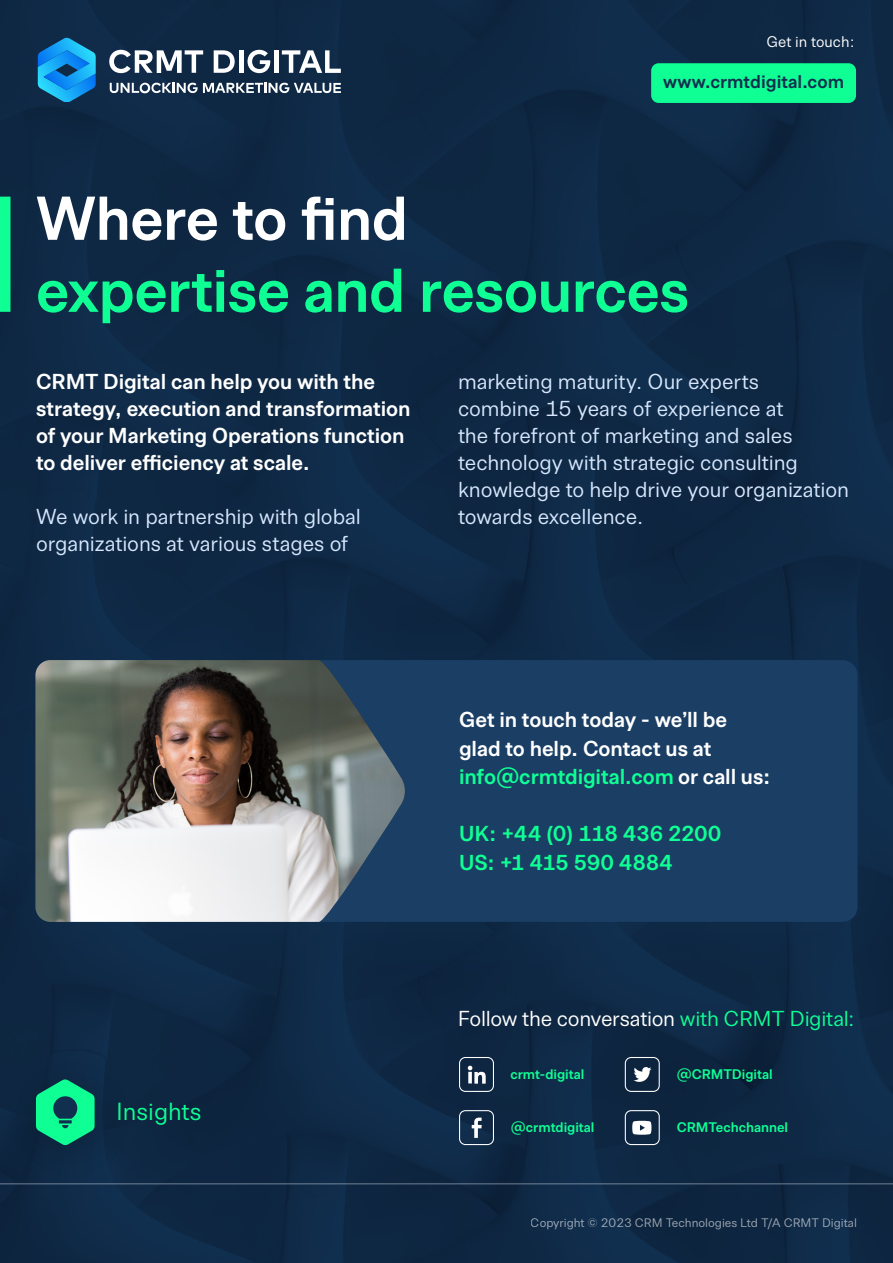
<style>
.page{position:relative;width:893px;height:1263px;background:#fff}
.page>*{position:absolute;margin:0;border:0;box-sizing:border-box;transform-origin:0 0}
.t1{font:700 60px "Allrounder Grotesk";letter-spacing:-.01em;color:#0fff95}
.t2{font:700 60px "Allrounder Grotesk";letter-spacing:-.01em;color:#fff}
.t3{font:24px "Allrounder Grotesk";color:#0fff95}
.t4{font:21px/27px "Allrounder Grotesk";letter-spacing:-.005em;color:#d6e7fd}
.t5{font:700 21px/27px "Allrounder Grotesk";letter-spacing:-.005em;color:#fff}
.t6{font:21px "Allrounder Grotesk";letter-spacing:-.015em;color:#fff}
.t7{font:700 21px/28.5px "Allrounder Grotesk";letter-spacing:-.01em;color:#0fff95}
.t8{font:700 18px "Allrounder Grotesk";color:#112f4f}
.t9{font:15px "Allrounder Grotesk";color:#fff}
.t10{font:700 13.5px "Allrounder Grotesk";color:#0fff95}
.t11{font:12px "Allrounder Grotesk";color:#fff}
.s1{color:#0fff95}
</style>
<div class="page">
<img style="left:0;top:0;width:893px;height:1263px">
<div style="left:0;top:197px;width:10px;height:115px;background:#0fff95"></div>
<hr style="left:0;top:1183px;width:893px;height:1px;background:#ecf4ff">
<div style="left:10px;top:1055px;width:124px;height:127px;background:#0e2743"></div>
<svg style="left:36px;top:1079px;width:59px;height:66px"></svg>
<div style="left:459px;top:1057px;width:35px;height:35px;border:1px solid #fff;border-radius:6px"></div>
<svg style="left:468px;top:1066px;width:18px;height:17px"></svg>
<div style="left:459px;top:1110px;width:35px;height:35px;border:1px solid #fff;border-radius:6px"></div>
<svg style="left:472px;top:1117px;width:10px;height:21px"></svg>
<div style="left:625px;top:1057px;width:35px;height:35px;border:1px solid #fff;border-radius:6px"></div>
<svg style="left:633px;top:1067px;width:18px;height:15px"></svg>
<div style="left:625px;top:1110px;width:35px;height:35px;border:1px solid #fff;border-radius:6px"></div>
<svg style="left:632px;top:1121px;width:19px;height:14px"></svg>
<div style="left:0;top:598px;width:893px;height:396px;background:#0e2845"></div>
<div style="left:35px;top:660px;width:822px;height:262px;background:#1a3e64;border-radius:15px"></div>
<img style="left:35px;top:660px;width:370px;height:262px">
<div style="left:641px;top:53px;width:236px;height:70px;background:#112f4f"></div>
<div style="left:651px;top:63px;width:205px;height:40px;background:#0fff95;border-radius:8px"></div>
<svg style="left:38px;top:38px;width:58px;height:64px;background:#1584c6"></svg>
<svg style="left:109px;top:50px;width:94px;height:23px"></svg>
<svg style="left:214px;top:50px;width:21px;height:23px"></svg>
<hr style="left:239px;top:50px;width:4px;height:23px;background:#fff">
<svg style="left:248px;top:50px;width:22px;height:23px"></svg>
<div style="left:274px;top:50px;width:5px;height:23px;background:#fff"></div>
<svg style="left:282px;top:50px;width:59px;height:23px"></svg>
<svg style="left:110px;top:83px;width:231px;height:10px"></svg>
<p class="t9" style="left:766px;top:30px;width:90px">Get in touch:</p>
<p class="t8" style="left:663px;top:68px;width:182px">www.crmtdigital.com</p>
<h1 class="t2" style="left:36px;top:172px;width:374px">Where to find</h1>
<h1 class="t1" style="left:36px;top:244px;width:655px">expertise and resources</h1>
<p class="t5" style="left:36px;top:366px;width:376px">CRMT Digital can help you with the strategy, execution and transformation of your Marketing Operations function to deliver efficiency at scale.</p>
<p class="t4" style="left:36px;top:501px;width:326px">We work in partnership with global organizations at various stages of</p>
<p class="t4" style="left:458px;top:366px;width:392px">marketing maturity. Our experts<br>combine 15 years of experience at<br>the forefront of marketing and sales technology with strategic consulting knowledge to help drive your organization towards excellence.</p>
<p class="t3" style="left:116px;top:1093px;width:87px">Insights</p>
<p class="t5" style="left:459px;top:704px;width:313px;line-height:28.5px">Get in touch today - we’ll be glad to help. Contact us at <span class="s1">info@crmtdigital.com</span> or call us:</p>
<p class="t7" style="left:459px;top:818px;width:264px">UK: +44 (0) 118 436 2200<br>US: +1 415 590 4884</p>
<p class="t6" style="left:458px;top:1003px;width:399px">Follow the conversation <span class="s1">with CRMT Digital:</span></p>
<p class="t10" style="left:510px;top:1064px;width:76px">crmt-digital</p>
<p class="t10" style="left:511px;top:1117px;width:85px">@crmtdigital</p>
<p class="t10" style="left:677px;top:1064px;width:97px">@CRMTDigital</p>
<p class="t10" style="left:677px;top:1117px;width:113px">CRMTechchannel</p>
<p class="t11" style="left:531px;top:1214px;width:328px">Copyright © 2023 CRM Technologies Ltd T/A CRMT Digital</p>
</div>
